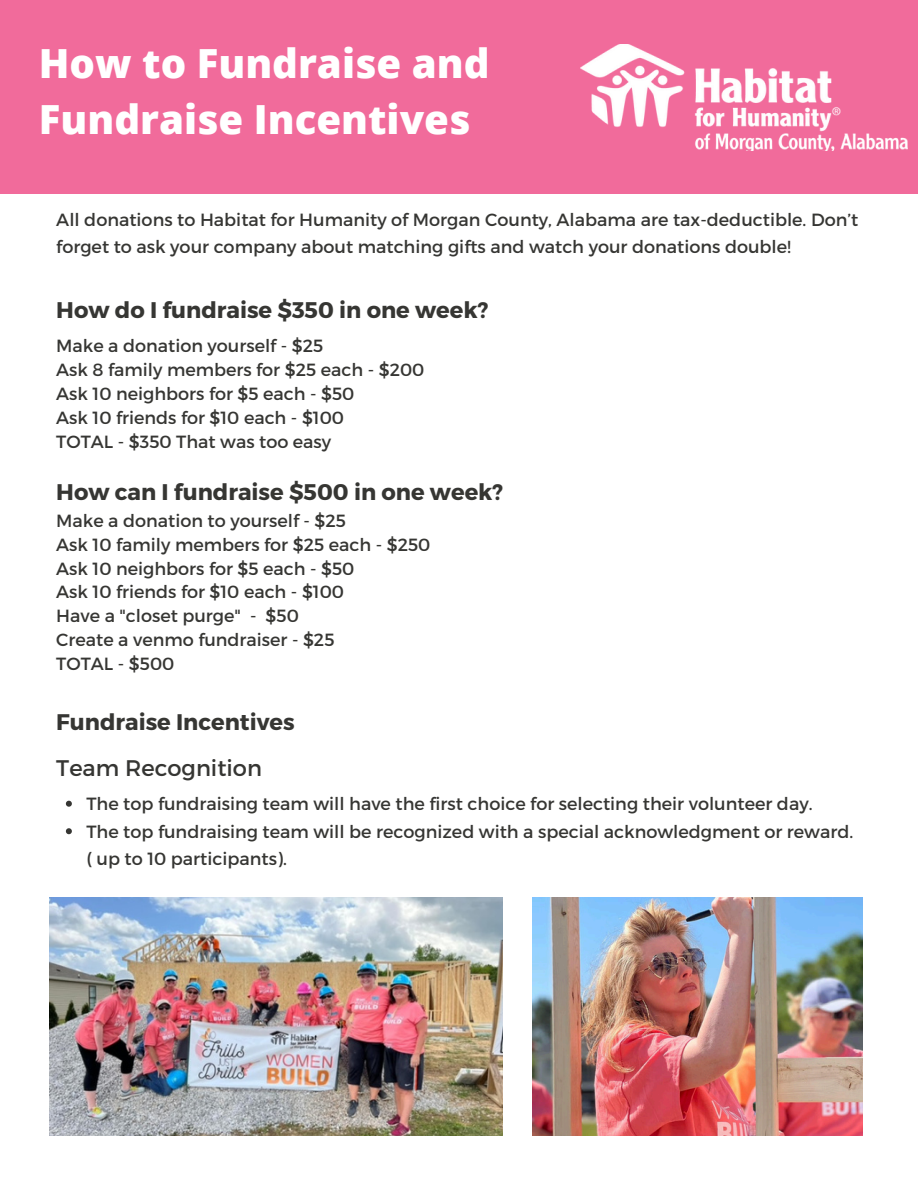
<style>
.page{position:relative;width:918px;height:1188px;background:#fff}
.page>*{position:absolute;margin:0;border:0;box-sizing:border-box;transform-origin:0 0}
.t1{font:800 40.2px/55.9px "Open Sans";color:#fff}
.t2{font:700 22.65px "Montserrat";color:#363633}
.t3{font:700 22.5px/45.5px "Montserrat";color:#363633}
.t4{font:17.7px/26.4px "Montserrat";color:#363633}
.s1{font-weight:400}
</style>
<div class="page">
<div style="left:0;top:0;width:918px;height:193px;background:#f16b9b"></div>
<svg style="left:66px;top:801px;width:6px;height:6px"></svg>
<svg style="left:66px;top:828px;width:6px;height:6px"></svg>
<img style="left:49px;top:898px;width:454px;height:237px">
<img style="left:533px;top:898px;width:329px;height:237px">
<img style="left:581px;top:45px;width:327px;height:105px">
<p class="t1" style="left:39px;top:35px;width:452px">How to Fundraise and<br>Fundraise Incentives</p>
<p class="t4" style="left:56px;top:206px;width:804px">All donations to Habitat for Humanity of Morgan County, Alabama are tax-deductible. Don’t forget to ask your company about matching gifts and watch your donations double!</p>
<h1 class="t2" style="left:56px;top:296px;width:434px">How do I fundraise $350 in one week?</h1>
<p class="t4" style="left:56px;top:331px;width:269px">Make a donation yourself - $25</p>
<p class="t4" style="left:56px;top:355px;width:370px">Ask 8 family members for $25 each - $200</p>
<p class="t4" style="left:56px;top:379px;width:300px">Ask 10 neighbors for $5 each - $50</p>
<p class="t4" style="left:56px;top:403px;width:289px">Ask 10 friends for $10 each - $100</p>
<p class="t4" style="left:56px;top:427px;width:276px">TOTAL - $350 That was too easy</p>
<p class="t2" style="left:56px;top:478px;width:448px">How can I fundraise $500 in one week?</p>
<p class="t4" style="left:56px;top:506px;width:291px">Make a donation to yourself - $25</p>
<p class="t4" style="left:56px;top:530px;width:376px">Ask 10 family members for $25 each - $250</p>
<p class="t4" style="left:56px;top:554px;width:300px">Ask 10 neighbors for $5 each - $50</p>
<p class="t4" style="left:56px;top:578px;width:289px">Ask 10 friends for $10 each - $100</p>
<p class="t4" style="left:56px;top:602px;width:244px">Have a "closet purge" - $50</p>
<p class="t4" style="left:56px;top:626px;width:280px">Create a venmo fundraiser - $25</p>
<p class="t4" style="left:56px;top:650px;width:120px">TOTAL - $500</p>
<p class="t3" style="left:56px;top:698px;width:240px">Fundraise Incentives<br><span class="s1">Team Recognition</span></p>
<p class="t4" style="left:86px;top:790px;width:728px">The top fundraising team will have the first choice for selecting their volunteer day.</p>
<p class="t4" style="left:86px;top:817px;width:768px;line-height:27.6px">The top fundraising team will be recognized with a special acknowledgment or reward. ( up to 10 participants).</p>
</div>
